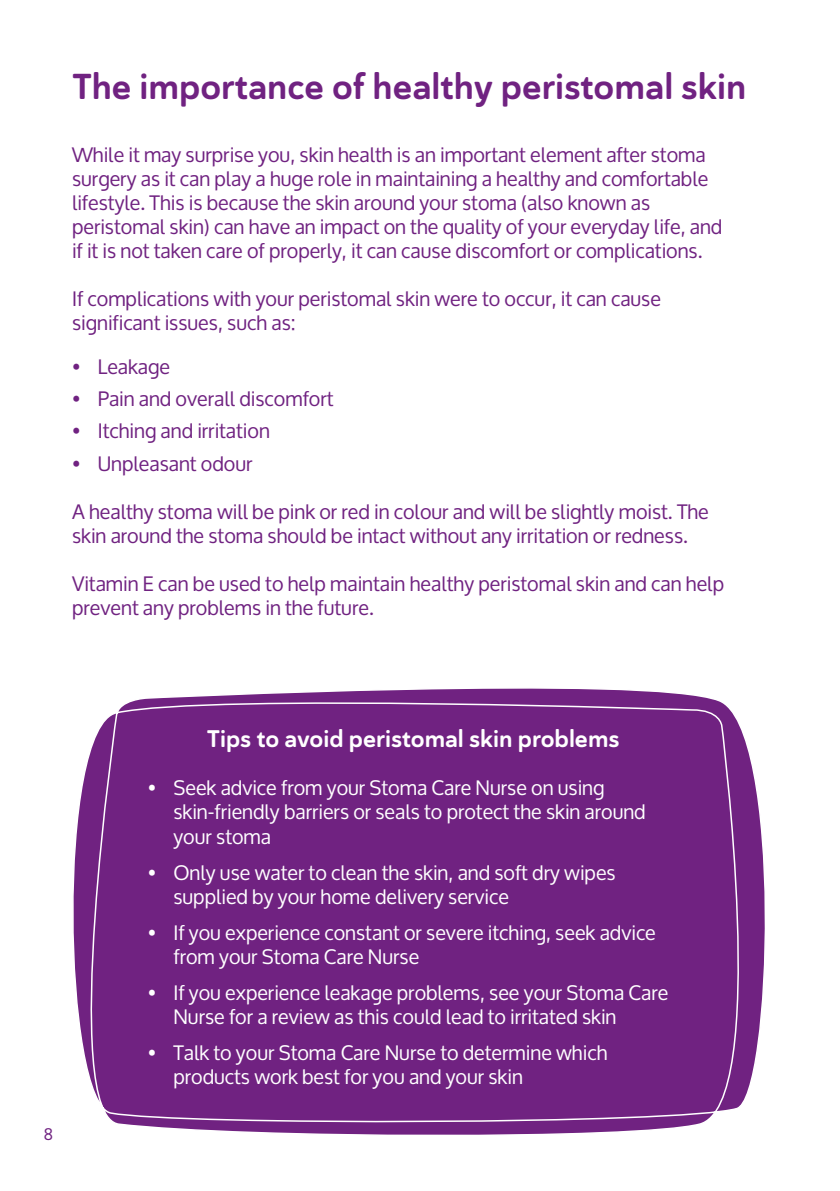
<style>
.page{position:relative;width:840px;height:1191px;background:#fff}
.page>*{position:absolute;margin:0;border:0;box-sizing:border-box;transform-origin:0 0}
.t1{font:36px "Haboro Soft Nor Bol";color:#702281}
.t2{font:24px "Haboro Soft Nor Bol";color:#fff}
.t3{font:20px/24px "Oxygen";color:#702281}
.t4{font:20px/24px "Oxygen";color:#fff}
.t5{font:16px "Oxygen";color:#702281}
</style>
<div class="page">
<svg style="left:73px;top:688px;width:692px;height:447px;background:#782f88"></svg>
<h1 class="t1" style="left:72px;top:63px;width:675px">The importance of healthy peristomal skin</h1>
<p class="t3" style="left:72px;top:143px;width:651px">While it may surprise you, skin health is an important element after stoma surgery as it can play a huge role in maintaining a healthy and comfortable lifestyle. This is because the skin around your stoma (also known as peristomal skin) can have an impact on the quality of your everyday life, and if it is not taken care of properly, it can cause discomfort or complications.</p>
<p class="t3" style="left:72px;top:287px;width:590px">If complications with your peristomal skin were to occur, it can cause significant issues, such as:</p>
<p class="t3" style="left:72px;top:355px;width:99px">• Leakage</p>
<p class="t3" style="left:72px;top:387px;width:263px">• Pain and overall discomfort</p>
<p class="t3" style="left:72px;top:419px;width:199px">• Itching and irritation</p>
<p class="t3" style="left:72px;top:452px;width:182px">• Unpleasant odour</p>
<p class="t3" style="left:72px;top:500px;width:638px">A healthy stoma will be pink or red in colour and will be slightly moist. The skin around the stoma should be intact without any irritation or redness.</p>
<p class="t3" style="left:72px;top:572px;width:653px">Vitamin E can be used to help maintain healthy peristomal skin and can help prevent any problems in the future.</p>
<p class="t5" style="left:44px;top:1124px;width:11px">8</p>
<p class="t2" style="left:207px;top:723px;width:414px">Tips to avoid peristomal skin problems</p>
<p class="t4" style="left:173px;top:776px;width:473px;text-indent:-26px">• Seek advice from your Stoma Care Nurse on using skin-friendly barriers or seals to protect the skin around your stoma</p>
<p class="t4" style="left:173px;top:860px;width:443px;text-indent:-26px">• Only use water to clean the skin, and soft dry wipes supplied by your home delivery service</p>
<p class="t4" style="left:173px;top:921px;width:483px;text-indent:-26px">• If you experience constant or severe itching, seek advice from your Stoma Care Nurse</p>
<p class="t4" style="left:173px;top:981px;width:496px;text-indent:-26px">• If you experience leakage problems, see your Stoma Care<br>Nurse for a review as this could lead to irritated skin</p>
<p class="t4" style="left:173px;top:1041px;width:435px;text-indent:-26px">• Talk to your Stoma Care Nurse to determine which products work best for you and your skin</p>
</div>
